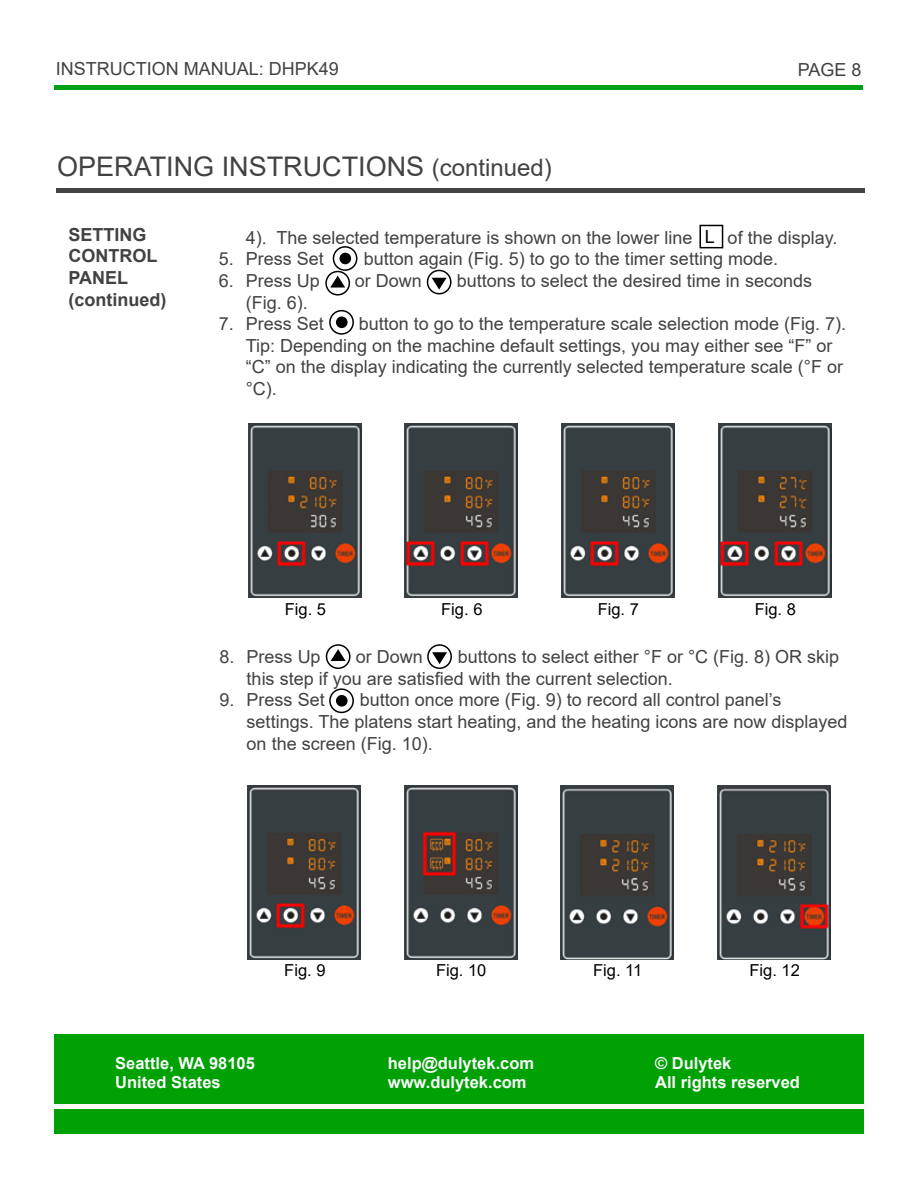
<style>
.page{position:relative;width:918px;height:1188px;background:#fff}
.page>*{position:absolute;margin:0;border:0;box-sizing:border-box;transform-origin:0 0}
.t1{font:27px "Arial";color:#424242}
.t2{font:18px/21.6px "Arial";color:#424242}
.t3{font:700 18px/21.6px "Arial";color:#424242}
.t4{font:18px "Arial";color:#000101}
.t5{font:700 16.5px/19.8px "Arial";color:#fafafa}
.t6{font:16.5px "Arial";color:#000101}
.t7{font:700 16.5px "Arial";color:#f8f8f8}
.s1{font-size:24px}
</style>
<div class="page">
<hr style="left:56px;top:188px;width:809px;height:4px;background:#424242">
<hr style="left:54px;top:85px;width:809px;height:4px;background:#00a116">
<svg style="left:326px;top:272px;width:23px;height:23px"></svg>
<div style="left:325px;top:271px;width:25px;height:25px;border:2px solid #000;border-radius:50%"></div>
<svg style="left:330px;top:276px;width:15px;height:12px"></svg>
<svg style="left:428px;top:270px;width:23px;height:24px"></svg>
<div style="left:427px;top:270px;width:25px;height:24px;border:2px solid #000;border-radius:50%"></div>
<svg style="left:432px;top:278px;width:15px;height:12px"></svg>
<div style="left:699px;top:225px;width:24px;height:23px;border:2px solid #000"></div>
<svg style="left:327px;top:645px;width:23px;height:23px"></svg>
<div style="left:326px;top:644px;width:25px;height:25px;border:2px solid #000;border-radius:50%"></div>
<svg style="left:331px;top:649px;width:15px;height:12px"></svg>
<svg style="left:428px;top:645px;width:23px;height:23px"></svg>
<div style="left:427px;top:644px;width:25px;height:25px;border:2px solid #000;border-radius:50%"></div>
<svg style="left:432px;top:652px;width:15px;height:12px"></svg>
<div style="left:55px;top:1034px;width:809px;height:100px;background:#00a105"></div>
<hr style="left:53px;top:1104px;width:815px;height:4px;background:#fafafa">
<svg style="left:333px;top:247px;width:24px;height:23px"></svg>
<div style="left:333px;top:246px;width:24px;height:25px;border:2px solid #000;border-radius:50%"></div>
<div style="left:339px;top:253px;width:12px;height:11px;background:#000;border-radius:50%"></div>
<svg style="left:330px;top:311px;width:23px;height:23px"></svg>
<div style="left:329px;top:310px;width:25px;height:25px;border:2px solid #000;border-radius:50%"></div>
<div style="left:336px;top:316px;width:12px;height:12px;background:#000;border-radius:50%"></div>
<img style="left:248px;top:423px;width:113px;height:175px">
<img style="left:405px;top:423px;width:113px;height:175px">
<img style="left:561px;top:423px;width:113px;height:175px">
<img style="left:718px;top:423px;width:113px;height:175px">
<img style="left:248px;top:785px;width:113px;height:175px">
<img style="left:404px;top:785px;width:113px;height:175px">
<img style="left:561px;top:785px;width:113px;height:175px">
<img style="left:718px;top:785px;width:113px;height:175px">
<svg style="left:330px;top:689px;width:23px;height:23px"></svg>
<div style="left:329px;top:688px;width:25px;height:25px;border:2px solid #000;border-radius:50%"></div>
<div style="left:336px;top:695px;width:12px;height:12px;background:#000;border-radius:50%"></div>
<p class="t2" style="left:56px;top:58px;width:285px">INSTRUCTION MANUAL: DHPK49</p>
<p class="t2" style="left:798px;top:58px;width:65px">PAGE 8</p>
<h1 class="t1" style="left:57px;top:148px;width:496px">OPERATING INSTRUCTIONS <span class="s1">(continued)</span></h1>
<p class="t3" style="left:68px;top:224px;width:99px">SETTING<br>CONTROL<br>PANEL (continued)</p>
<p class="t2" style="left:246px;top:227px;width:448px">4). The selected temperature is shown on the lower line</p>
<p class="t2" style="left:728px;top:227px;width:111px">of the display.</p>
<p class="t4" style="left:705px;top:224px;width:12px">L</p>
<p class="t2" style="left:219px;top:248px;width:107px">5. Press Set</p>
<p class="t2" style="left:364px;top:248px;width:416px">button again (Fig. 5) to go to the timer setting mode.</p>
<p class="t2" style="left:219px;top:270px;width:103px">6. Press Up</p>
<p class="t2" style="left:355px;top:270px;width:69px">or Down</p>
<p class="t2" style="left:457px;top:270px;width:357px">buttons to select the desired time in seconds</p>
<p class="t2" style="left:246px;top:291px;width:64px">(Fig. 6).</p>
<p class="t2" style="left:219px;top:313px;width:107px">7. Press Set</p>
<p class="t2" style="left:246px;top:313px;width:602px;text-indent:113px">button to go to the temperature scale selection mode (Fig. 7).<br>Tip: Depending on the machine default settings, you may either see “F” or “C” on the display indicating the currently selected temperature scale (°F or °C).</p>
<p class="t6" style="left:285px;top:597px;width:43px">Fig. 5</p>
<p class="t6" style="left:441px;top:597px;width:43px">Fig. 6</p>
<p class="t6" style="left:598px;top:597px;width:43px">Fig. 7</p>
<p class="t6" style="left:755px;top:597px;width:43px">Fig. 8</p>
<p class="t2" style="left:247px;top:646px;width:594px;text-indent:211px">buttons to select either °F or °C (Fig. 8) OR skip this step if you are satisfied with the current selection.</p>
<p class="t2" style="left:220px;top:689px;width:107px">9. Press Set</p>
<p class="t2" style="left:220px;top:646px;width:103px">8. Press Up</p>
<p class="t2" style="left:356px;top:646px;width:69px">or Down</p>
<p class="t2" style="left:247px;top:689px;width:603px;text-indent:113px">button once more (Fig. 9) to record all control panel’s settings. The platens start heating, and the heating icons are now displayed on the screen (Fig. 10).</p>
<p class="t6" style="left:284px;top:959px;width:43px">Fig. 9</p>
<p class="t6" style="left:436px;top:959px;width:52px">Fig. 10</p>
<p class="t6" style="left:593px;top:959px;width:51px">Fig. 11</p>
<p class="t6" style="left:750px;top:959px;width:52px">Fig. 12</p>
<p class="t5" style="left:115px;top:1053px;width:141px">Seattle, WA 98105<br>United States</p>
<p class="t5" style="left:388px;top:1053px;width:148px">help@dulytek.com www.dulytek.com</p>
<p class="t7" style="left:655px;top:1051px;width:78px">© Dulytek</p>
<p class="t5" style="left:655px;top:1073px;width:146px">All rights reserved</p>
</div>
